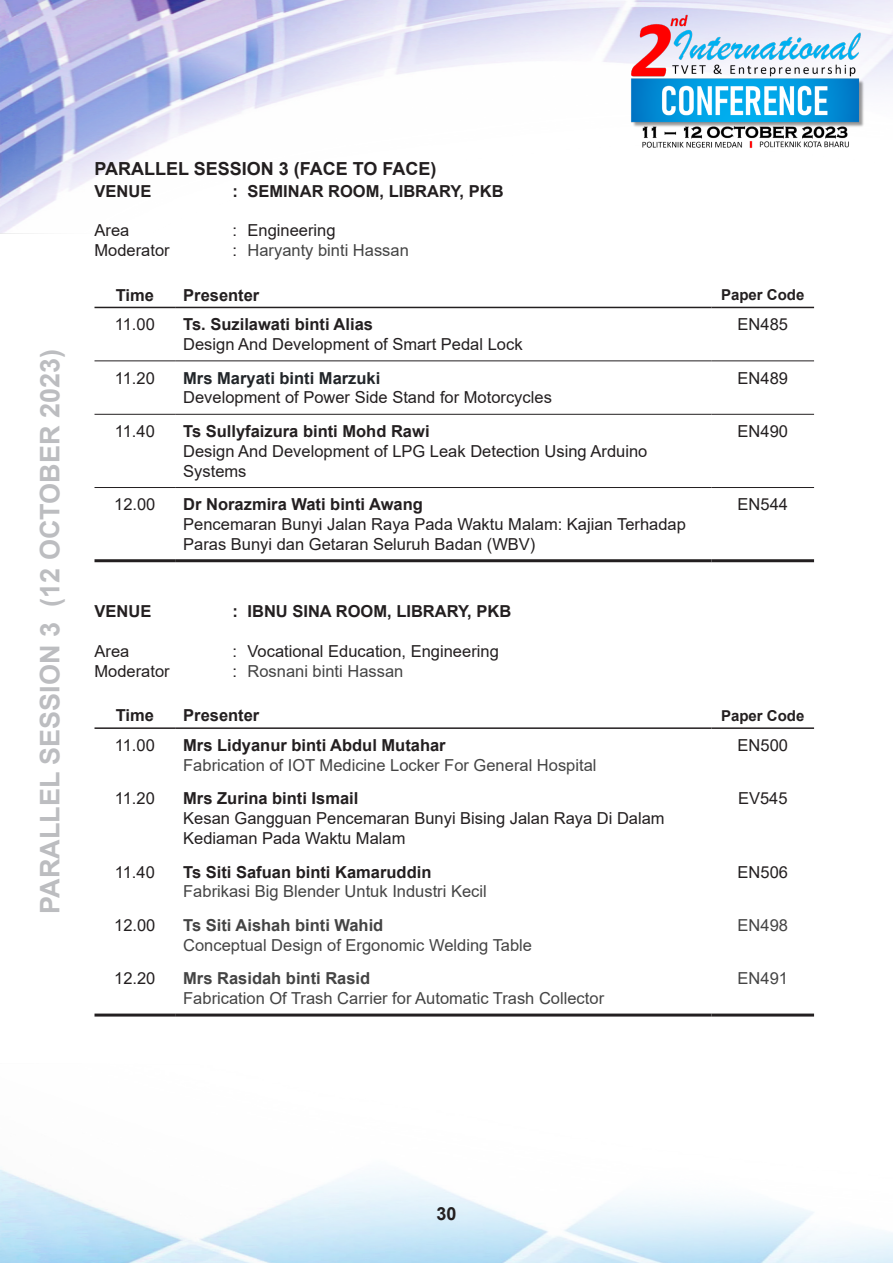
<style>
.page{position:relative;width:893px;height:1263px;background:#fff}
.page>*{position:absolute;margin:0;border:0;box-sizing:border-box;transform-origin:0 0}
.t1{font:700 27px "Arial";color:#bcbdc0}
.t2{font:700 18px "Arial";color:#231f20}
.t3{font:16.5px/19.8px "Arial";color:#231f20}
.t4{font:700 16.5px "Arial";color:#231f20}
.t5{font:16.5px "Arial";color:#444}
.t6{font:700 16.5px "Arial";color:#444}
.t7{font:700 16.5px "Arial";color:#212529}
.t8{font:700 15px "Arial";color:#231f20}
.s1{color:#231f20}
</style>
<div class="page">
<img style="left:0;top:0;width:893px;height:234px">
<img style="left:0;top:1167px;width:893px;height:96px">
<img style="left:612px;top:6px;width:262px;height:149px">
<hr style="left:94px;top:307px;width:81px;height:1px;background:#231f20">
<hr style="left:175px;top:307px;width:536px;height:1px;background:#231f20">
<hr style="left:711px;top:307px;width:103px;height:1px;background:#231f20">
<hr style="left:94px;top:559px;width:81px;height:3px;background:#231f20">
<hr style="left:175px;top:559px;width:536px;height:3px;background:#231f20">
<hr style="left:711px;top:559px;width:103px;height:3px;background:#231f20">
<hr style="left:94px;top:360px;width:81px;height:1px;background:#231f20">
<hr style="left:175px;top:360px;width:536px;height:1px;background:#231f20">
<hr style="left:711px;top:360px;width:103px;height:1px;background:#231f20">
<hr style="left:94px;top:414px;width:81px;height:1px;background:#231f20">
<hr style="left:175px;top:414px;width:536px;height:1px;background:#231f20">
<hr style="left:711px;top:414px;width:103px;height:1px;background:#231f20">
<hr style="left:94px;top:487px;width:81px;height:1px;background:#231f20">
<hr style="left:175px;top:487px;width:536px;height:1px;background:#231f20">
<hr style="left:711px;top:487px;width:103px;height:1px;background:#231f20">
<hr style="left:94px;top:727px;width:81px;height:2px;background:#231f20">
<hr style="left:175px;top:727px;width:536px;height:2px;background:#231f20">
<hr style="left:711px;top:727px;width:103px;height:2px;background:#231f20">
<hr style="left:94px;top:1013px;width:81px;height:3px;background:#231f20">
<hr style="left:175px;top:1013px;width:536px;height:3px;background:#231f20">
<hr style="left:711px;top:1013px;width:103px;height:3px;background:#231f20">
<p class="t1" style="left:31px;top:913px;width:566px;rotate:-90deg">PARALLEL SESSION 3 (12 OCTOBER 2023)</p>
<p class="t2" style="left:94px;top:156px;width:344px">PARALLEL SESSION 3 (FACE TO FACE)</p>
<p class="t4" style="left:94px;top:179px;width:58px">VENUE</p>
<p class="t4" style="left:233px;top:179px;width:273px">: SEMINAR ROOM, LIBRARY, PKB</p>
<p class="t3" style="left:94px;top:221px;width:36px">Area</p>
<p class="t3" style="left:233px;top:221px;width:105px">: Engineering</p>
<p class="t3" style="left:94px;top:240px;width:77px">Moderator</p>
<p class="t5" style="left:233px;top:239px;width:178px"><span class="s1">:</span> Haryanty binti Hassan</p>
<p class="t4" style="left:116px;top:283px;width:40px">Time</p>
<p class="t4" style="left:183px;top:283px;width:78px">Presenter</p>
<p class="t8" style="left:721px;top:284px;width:85px">Paper Code</p>
<p class="t3" style="left:115px;top:314px;width:42px">11.00</p>
<p class="t4" style="left:183px;top:313px;width:191px">Ts. Suzilawati binti Alias</p>
<p class="t3" style="left:183px;top:334px;width:341px">Design And Development of Smart Pedal Lock</p>
<p class="t3" style="left:738px;top:314px;width:52px">EN485</p>
<p class="t3" style="left:115px;top:368px;width:42px">11.20</p>
<p class="t7" style="left:183px;top:366px;width:199px">Mrs Maryati binti Marzuki</p>
<p class="t3" style="left:183px;top:388px;width:370px">Development of Power Side Stand for Motorcycles</p>
<p class="t3" style="left:115px;top:421px;width:42px">11.40</p>
<p class="t4" style="left:183px;top:420px;width:248px">Ts Sullyfaizura binti Mohd Rawi</p>
<p class="t3" style="left:183px;top:441px;width:466px">Design And Development of LPG Leak Detection Using Arduino<br>Systems</p>
<p class="t3" style="left:114px;top:494px;width:43px">12.00</p>
<p class="t4" style="left:183px;top:493px;width:241px">Dr Norazmira Wati binti Awang</p>
<p class="t3" style="left:183px;top:514px;width:504px">Pencemaran Bunyi Jalan Raya Pada Waktu Malam: Kajian Terhadap<br>Paras Bunyi dan Getaran Seluruh Badan (WBV)</p>
<p class="t3" style="left:738px;top:368px;width:52px">EN489</p>
<p class="t3" style="left:738px;top:421px;width:52px">EN490</p>
<p class="t3" style="left:738px;top:494px;width:52px">EN544</p>
<p class="t4" style="left:94px;top:600px;width:58px">VENUE</p>
<p class="t4" style="left:233px;top:600px;width:280px">: IBNU SINA ROOM, LIBRARY, PKB</p>
<p class="t3" style="left:94px;top:641px;width:36px">Area</p>
<p class="t3" style="left:233px;top:641px;width:268px">: Vocational Education, Engineering</p>
<p class="t3" style="left:94px;top:661px;width:77px">Moderator</p>
<p class="t5" style="left:233px;top:660px;width:172px"><span class="s1">:</span> Rosnani binti Hassan</p>
<p class="t4" style="left:116px;top:704px;width:40px">Time</p>
<p class="t4" style="left:183px;top:704px;width:78px">Presenter</p>
<p class="t8" style="left:721px;top:705px;width:85px">Paper Code</p>
<p class="t3" style="left:115px;top:735px;width:42px">11.00</p>
<p class="t4" style="left:183px;top:733px;width:264px">Mrs Lidyanur binti Abdul Mutahar</p>
<p class="t5" style="left:183px;top:754px;width:415px">Fabrication of IOT Medicine Locker For General Hospital</p>
<p class="t3" style="left:738px;top:735px;width:52px">EN500</p>
<p class="t3" style="left:115px;top:789px;width:42px">11.20</p>
<p class="t4" style="left:183px;top:787px;width:177px">Mrs Zurina binti Ismail</p>
<p class="t3" style="left:183px;top:808px;width:483px">Kesan Gangguan Pencemaran Bunyi Bising Jalan Raya Di Dalam<br>Kediaman Pada Waktu Malam</p>
<p class="t3" style="left:738px;top:789px;width:51px">EV545</p>
<p class="t3" style="left:115px;top:862px;width:42px">11.40</p>
<p class="t4" style="left:183px;top:860px;width:250px">Ts Siti Safuan binti Kamaruddin</p>
<p class="t5" style="left:183px;top:880px;width:305px">Fabrikasi Big Blender Untuk Industri Kecil</p>
<p class="t3" style="left:738px;top:862px;width:52px">EN506</p>
<p class="t3" style="left:114px;top:915px;width:43px">12.00</p>
<p class="t6" style="left:183px;top:914px;width:202px">Ts Siti Aishah binti Wahid</p>
<p class="t5" style="left:183px;top:934px;width:350px">Conceptual Design of Ergonomic Welding Table</p>
<p class="t5" style="left:738px;top:914px;width:52px">EN498</p>
<p class="t3" style="left:114px;top:969px;width:43px">12.20</p>
<p class="t6" style="left:183px;top:967px;width:189px">Mrs Rasidah binti Rasid</p>
<p class="t5" style="left:183px;top:987px;width:422px">Fabrication Of Trash Carrier for Automatic Trash Collector</p>
<p class="t5" style="left:738px;top:967px;width:52px">EN491</p>
<p class="t2" style="left:436px;top:1201px;width:22px">30</p>
</div>
